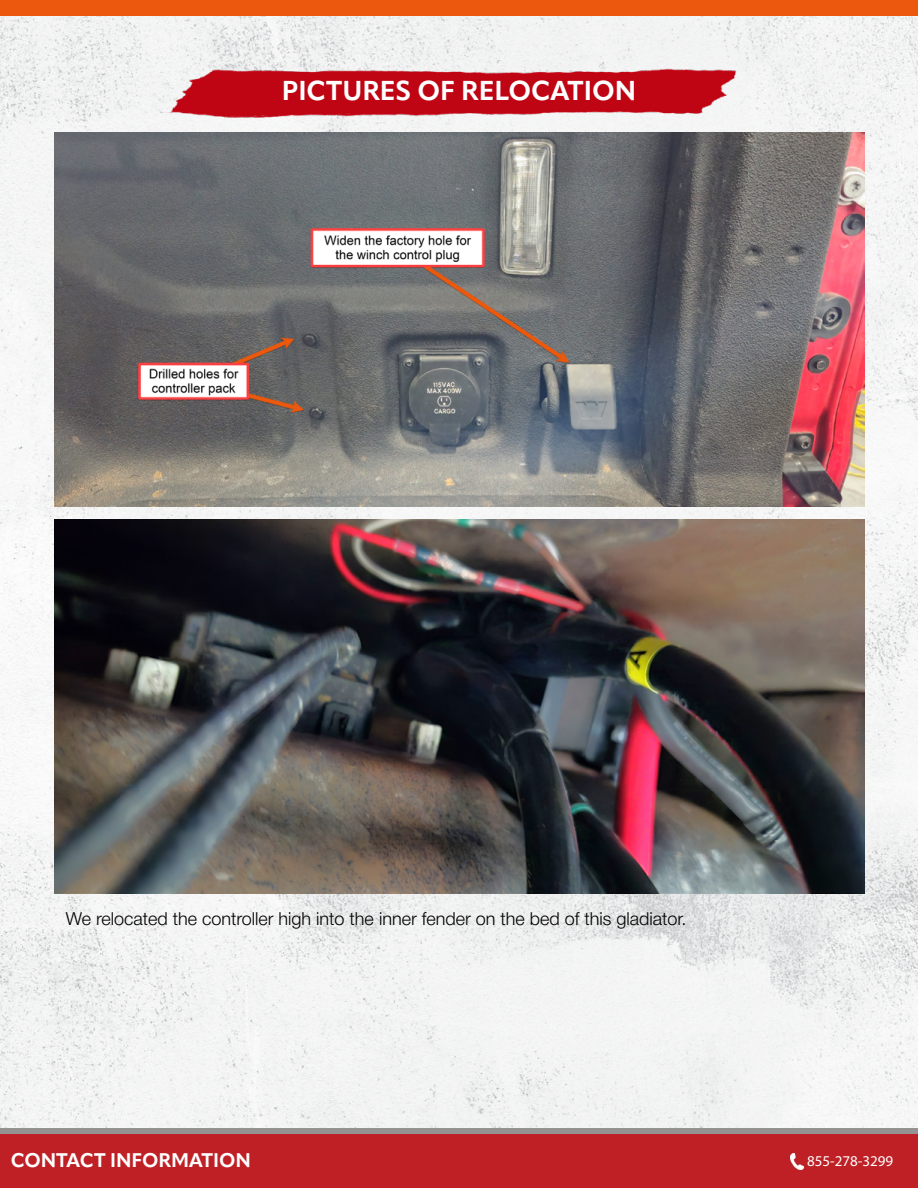
<style>
.page{position:relative;width:918px;height:1188px;background:#fff}
.page>*{position:absolute;margin:0;border:0;box-sizing:border-box;transform-origin:0 0}
.t1{font:700 27px "Apparat";color:#fff}
.t2{font:700 19.5px "Apparat";color:#fff}
.t3{font:300 18px "Helvetica Neue";color:#000}
.t4{font:15px "Myriad Pro";color:#fff}
</style>
<div class="page">
<img style="left:0;top:15px;width:918px;height:1113px">
<div style="left:0;top:0;width:918px;height:15px;background:#eb580e"></div>
<img style="left:163px;top:67px;width:592px;height:51px">
<div style="left:0;top:1134px;width:918px;height:54px;background:#bf2026"></div>
<img style="left:791px;top:1153px;width:13px;height:16px">
<div style="left:0;top:1128px;width:918px;height:6px;background:#949391"></div>
<img style="left:54px;top:133px;width:810px;height:374px">
<img style="left:54px;top:519px;width:810px;height:375px">
<h1 class="t1" style="left:282px;top:74px;width:356px">PICTURES OF RELOCATION</h1>
<p class="t3" style="left:66px;top:905px;width:622px">We relocated the controller high into the inner fender on the bed of this gladiator.</p>
<p class="t2" style="left:11px;top:1148px;width:242px">CONTACT INFORMATION</p>
<p class="t4" style="left:807px;top:1152px;width:88px">855-278-3299</p>
</div>
